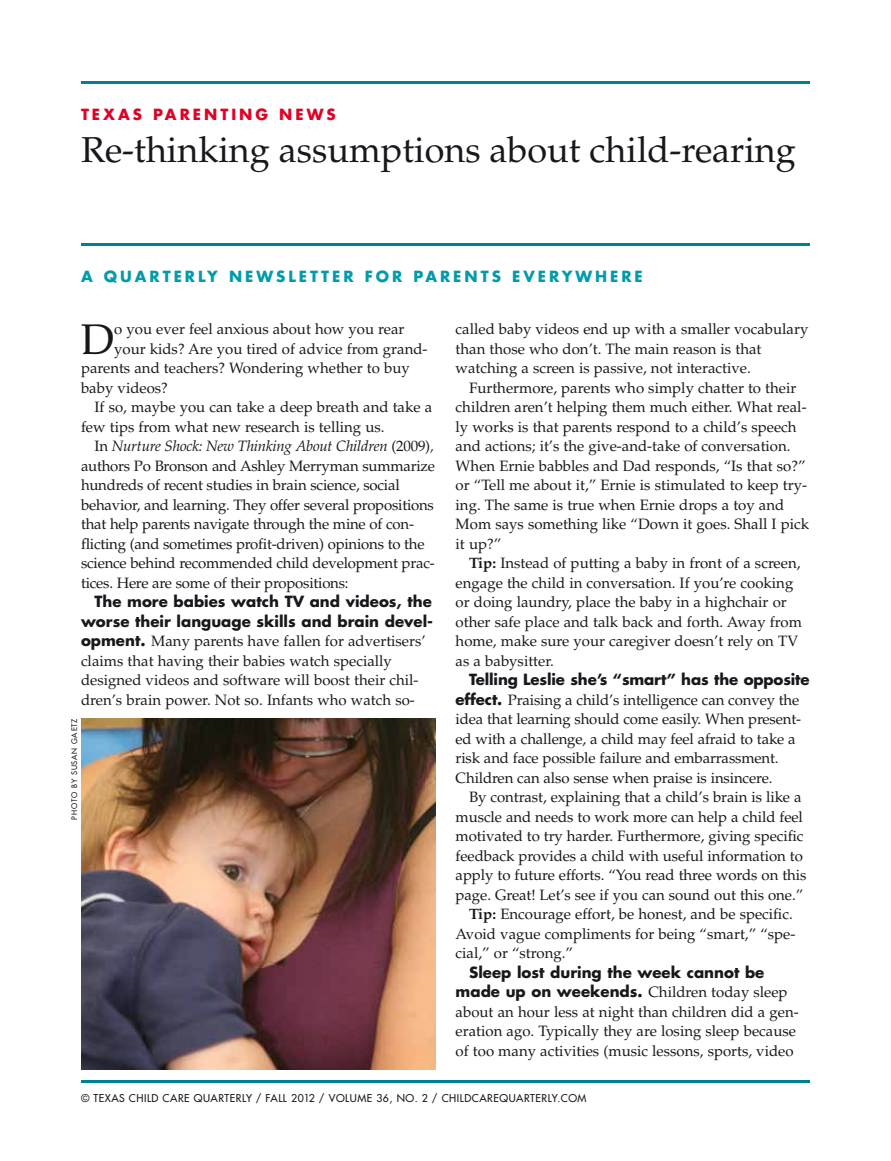
<style>
.page{position:relative;width:891px;height:1161px;background:#fff}
.page>*{position:absolute;margin:0;border:0;box-sizing:border-box;transform-origin:0 0}
.t1{font:42.9px "Palatino";color:#1a171c}
.t2{font:36px "Palatino";color:#1a171c}
.t3{font:15px/19.5px "Palatino";color:#1a171c}
.t4{font:700 15px/19.5px "Futura";color:#1a171c;text-align:right}
.t5{font:italic 15px "Palatino";letter-spacing:-.015em;color:#1a171c}
.t6{font:700 15px "Futura";letter-spacing:.2em;color:#009cab}
.t7{font:700 15px "Futura";letter-spacing:.2em;color:#e20025}
.t8{font:10.5px "Futura";letter-spacing:.05em;color:#1a171c}
.t9{font:7.5px "Futura";letter-spacing:.1em;color:#1a171c}
.s1{font-style:normal}
.s2{font-family:"Futura";font-weight:700}
.s3{font-weight:700}
</style>
<div class="page">
<hr style="left:81px;top:81px;width:729px;height:3px;background:#008093">
<hr style="left:81px;top:1080px;width:729px;height:3px;background:#008093">
<hr style="left:81px;top:243px;width:729px;height:3px;background:#008093">
<img style="left:81px;top:719px;width:354px;height:351px">
<p class="t7" style="left:81px;top:104px;width:256px">t exas par ent ing new s</p>
<h2 class="t2" style="left:81px;top:129px;width:716px">Re-thinking assumptions about child-rearing</h2>
<p class="t6" style="left:81px;top:266px;width:563px">a quar t er ly new sl ett er for par ent s ev er yw her e</p>
<h1 class="t1" style="left:81px;top:314px;width:35px">D</h1>
<p class="t3" style="left:114px;top:319px;width:292px">o you ever feel anxious about how you rear</p>
<p class="t3" style="left:114px;top:339px;width:315px">your kids? Are you tired of advice from grand-</p>
<p class="t3" style="left:81px;top:358px;width:330px">parents and teachers? Wondering whether to buy</p>
<p class="t3" style="left:81px;top:378px;width:88px">baby videos?</p>
<p class="t3" style="left:95px;top:397px;width:339px">If so, maybe you can take a deep breath and take a</p>
<p class="t3" style="left:81px;top:417px;width:305px">few tips from what new research is telling us.</p>
<p class="t5" style="left:95px;top:437px;width:341px"><span class="s1">In</span> Nurture Shock: New Thinking About Children <span class="s1">(2009)</span>,</p>
<p class="t3" style="left:81px;top:456px;width:355px">authors Po Bronson and Ashley Merryman summarize</p>
<p class="t3" style="left:81px;top:475px;width:320px">hundreds of recent studies in brain science, social</p>
<p class="t3" style="left:81px;top:495px;width:354px">behavior, and learning. They offer several propositions</p>
<p class="t3" style="left:81px;top:514px;width:335px">that help parents navigate through the mine of con-</p>
<p class="t3" style="left:81px;top:534px;width:345px">flicting (and sometimes profit-driven) opinions to the</p>
<p class="t3" style="left:81px;top:553px;width:355px">science behind recommended child development prac-</p>
<p class="t3" style="left:81px;top:573px;width:269px">tices. Here are some of their propositions:</p>
<p class="t4" style="left:81px;top:591px;width:354px">The more babies watch TV and videos, the worse their language skills and brain devel-</p>
<p class="t3" style="left:81px;top:631px;width:346px"><span class="s2">opment.</span> Many parents have fallen for advertisers’ claims that having their babies watch specially designed videos and software will boost their chil&shy;dren’s brain power. Not so. Infants who watch so-</p>
<p class="t9" style="left:69px;top:820px;width:103px;rotate:-90deg">PHOTO BY SUSAN GAETZ</p>
<p class="t3" style="left:456px;top:319px;width:354px">called baby videos end up with a smaller vocabulary than those who don’t. The main reason is that watching a screen is passive, not interactive.</p>
<p class="t3" style="left:456px;top:378px;width:355px;text-indent:14px">Furthermore, parents who simply chatter to their children aren’t helping them much either. What real&shy;ly works is that parents respond to a child’s speech and actions; it’s the give-and-take of conversation.<br>When Ernie babbles and Dad responds, “Is that so?” or “Tell me about it,” Ernie is stimulated to keep try&shy;ing. The same is true when Ernie drops a toy and Mom says something like “Down it goes. Shall I pick it up?”</p>
<p class="t3" style="left:456px;top:553px;width:348px;text-indent:14px"><span class="s3">Tip:</span> Instead of putting a baby in front of a screen, engage the child in conversation. If you’re cooking or doing laundry, place the baby in a highchair or other safe place and talk back and forth. Away from home, make sure your caregiver doesn’t rely on TV as a babysitter.</p>
<p class="t4" style="left:469px;top:669px;width:342px">Telling Leslie she’s “smart” has the opposite</p>
<p class="t3" style="left:456px;top:690px;width:347px"><span class="s2">effect.</span> Praising a child’s intelligence can convey the idea that learning should come easily. When present&shy;ed with a challenge, a child may feel afraid to take a risk and face possible failure and embarrassment.<br>Children can also sense when praise is insincere.</p>
<p class="t3" style="left:469px;top:787px;width:334px">By contrast, explaining that a child’s brain is like a</p>
<p class="t3" style="left:456px;top:807px;width:349px">muscle and needs to work more can help a child feel</p>
<p class="t3" style="left:456px;top:826px;width:349px">motivated to try harder. Furthermore, giving specific</p>
<p class="t3" style="left:456px;top:846px;width:349px">feedback provides a child with useful information to</p>
<p class="t3" style="left:456px;top:865px;width:352px">apply to future efforts. “You read three words on this</p>
<p class="t3" style="left:456px;top:885px;width:349px">page. Great! Let’s see if you can sound out this one.”</p>
<p class="t3" style="left:469px;top:904px;width:325px"><span class="s3">Tip:</span> Encourage effort, be honest, and be specific.</p>
<p class="t3" style="left:456px;top:924px;width:341px">Avoid vague compliments for being “smart,” “spe-</p>
<p class="t3" style="left:456px;top:943px;width:119px">cial,” or “strong.”</p>
<p class="t4" style="left:456px;top:962px;width:310px">Sleep lost during the week cannot be</p>
<p class="t3" style="left:456px;top:982px;width:345px"><span class="s2">made up on weekends.</span> Children today sleep about an hour less at night than children did a gen&shy;eration ago. Typically they are losing sleep because of too many activities (music lessons, sports, video</p>
<p class="t8" style="left:81px;top:1091px;width:490px">© TEXAS CHILD CARE QUARTERLY / FALL 2012 / VOLUME 36, NO. 2 / CHILDCAREQUARTERLY.COM</p>
</div>
